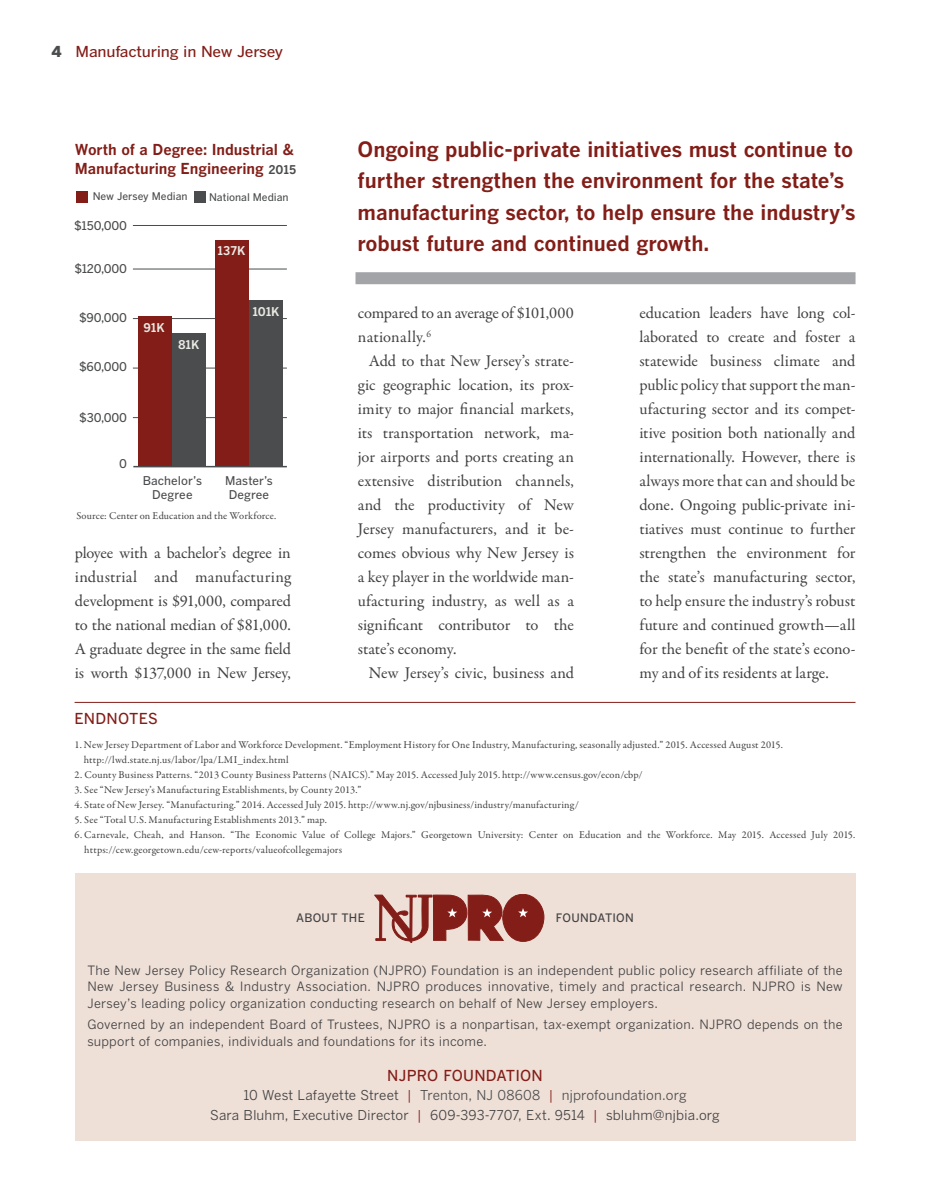
<style>
.page{position:relative;width:929px;height:1200px;background:#fff}
.page>*{position:absolute;margin:0;border:0;box-sizing:border-box;transform-origin:0 0}
.t1{font:700 21px/31.5px "Benton Gothic";letter-spacing:-.005em;color:#831d17}
.t2{font:16.5px/24px "Garamond Premr Pro";letter-spacing:-.005em;color:#414142;text-align:justify}
.t3{font:700 15px/19.5px "Benton Gothic";letter-spacing:-.005em;color:#831d17}
.t4{font:500 15px "Benton Gothic";letter-spacing:-.015em;color:#831d17;scale:1.05 1}
.t5{font:500 15px "Benton Gothic";letter-spacing:.01em;color:#831d17}
.t6{font:500 15px "Benton Gothic";letter-spacing:.015em;color:#831d17}
.t7{font:13.5px/19.5px "Benton Gothic";letter-spacing:.005em;color:#414142;text-align:center}
.t8{font:12.75px/16.5px "Benton Gothic";letter-spacing:.015em;color:#414142;text-align:justify}
.t9{font:500 12px/13.5px "Benton Gothic";letter-spacing:-.005em;color:#4b4c4d;text-align:center}
.t10{font:700 12px "Benton Gothic";letter-spacing:-.01em;color:#e9e9e3}
.t11{font:500 11.55px "Benton Gothic";letter-spacing:.025em;color:#414142}
.t12{font:10.5px/15px "Garamond Premr Pro";letter-spacing:.015em;color:#414142}
.t13{font:500 10.5px "Benton Gothic";color:#4b4c4d}
.s1{font-weight:900;color:#4b4c4d}
.s2{font-size:12px;color:#4b4c4d}
.s3{color:#831d17}
.s4{color:#4b4c4d}
</style>
<div class="page">
<div style="left:75px;top:873px;width:780px;height:267px;background:#eedfd7"></div>
<div style="left:502px;top:894px;width:42px;height:47px;background:#831d17;border-radius:50%"></div>
<div style="left:502px;top:894px;width:42px;height:48px;border:1px solid #831d17;border-radius:50%"></div>
<svg style="left:374px;top:894px;width:131px;height:48px"></svg>
<svg style="left:518px;top:908px;width:10px;height:9px"></svg>
<hr style="left:75px;top:702px;width:780px;height:1px;background:#831d17">
<div style="left:355px;top:272px;width:500px;height:12px;background:#a3a4a8"></div>
<hr style="left:133px;top:225px;width:154px;height:1px;background:#4b4c4d">
<hr style="left:133px;top:368px;width:154px;height:1px;background:#4b4c4d">
<hr style="left:133px;top:269px;width:154px;height:1px;background:#4b4c4d">
<hr style="left:133px;top:417px;width:154px;height:1px;background:#4b4c4d">
<hr style="left:133px;top:318px;width:154px;height:1px;background:#4b4c4d">
<div style="left:76px;top:191px;width:12px;height:12px;background:#831d17"></div>
<div style="left:194px;top:191px;width:12px;height:12px;background:#4b4c4d"></div>
<div style="left:249px;top:300px;width:34px;height:167px;background:#4b4c4d"></div>
<div style="left:215px;top:241px;width:34px;height:226px;background:#831d17"></div>
<div style="left:172px;top:333px;width:34px;height:134px;background:#4b4c4d"></div>
<div style="left:138px;top:317px;width:34px;height:150px;background:#831d17"></div>
<hr style="left:133px;top:466px;width:154px;height:1px;background:#4b4c4d">
<p class="t4" style="left:51px;top:42px;width:222px"><span class="s1">4</span> Manufacturing in New Jersey</p>
<p class="t3" style="left:75px;top:139px;width:223px">Worth of a Degree: Industrial &amp;<br>Manufacturing Engineering <span class="s2">2015</span></p>
<p class="t13" style="left:93px;top:190px;width:96px">New Jersey Median</p>
<p class="t13" style="left:209px;top:191px;width:81px">National Median</p>
<p class="t9" style="left:74px;top:219px;width:54px">$150,000</p>
<p class="t9" style="left:74px;top:261px;width:54px">$120,000</p>
<p class="t9" style="left:79px;top:310px;width:49px">$90,000</p>
<p class="t9" style="left:79px;top:359px;width:50px">$60,000</p>
<p class="t9" style="left:79px;top:410px;width:49px">$30,000</p>
<p class="t9" style="left:119px;top:457px;width:9px">0</p>
<p class="t10" style="left:217px;top:243px;width:29px">137K</p>
<p class="t10" style="left:144px;top:321px;width:23px">91K</p>
<p class="t10" style="left:178px;top:337px;width:23px">81K</p>
<p class="t10" style="left:252px;top:304px;width:29px">101K</p>
<p class="t9" style="left:143px;top:474px;width:61px">Bachelor’s<br>Degree</p>
<p class="t9" style="left:225px;top:474px;width:49px">Master’s<br>Degree</p>
<p class="t12" style="left:76px;top:509px;width:201px">Source: Center on Education and the Workforce.</p>
<p class="t2" style="left:75px;top:541px;width:218px">ployee with a bachelor’s degree in industrial and manufacturing development is $91,000, compared to the national median of $81,000.<br>A graduate degree in the same field is worth $137,000 in New Jersey,</p>
<p class="t6" style="left:75px;top:709px;width:85px">ENDNOTES</p>
<p class="t1" style="left:357px;top:133px;width:499px">Ongoing public-private initiatives must continue to further strengthen the environment for the state’s manufacturing sector, to help ensure the industry’s robust future and continued growth.</p>
<p class="t2" style="left:358px;top:301px;width:218px">compared to an average of $101,000 nationally.<sup>6</sup></p>
<p class="t2" style="left:358px;top:349px;width:218px;text-indent:11px">Add to that New Jersey’s strate&shy;gic geographic location, its prox&shy;imity to major financial markets, its transportation network, ma&shy;jor airports and ports creating an extensive distribution channels, and the productivity of New Jersey manufacturers, and it be&shy;comes obvious why New Jersey is a key player in the worldwide man&shy;ufacturing industry, as well as a significant contributor to the state’s economy.</p>
<p class="t2" style="left:369px;top:661px;width:207px">New Jersey’s civic, business and</p>
<p class="t2" style="left:639px;top:301px;width:218px">education leaders have long col&shy;laborated to create and foster a statewide business climate and public policy that support the man&shy;ufacturing sector and its compet&shy;itive position both nationally and internationally. However, there is always more that can and should be done. Ongoing public-private ini&shy;tiatives must continue to further strengthen the environment for the state’s manufacturing sector, to help ensure the industry’s robust future and continued growth—all for the benefit of the state’s econo&shy;my and of its residents at large.</p>
<p class="t12" style="left:84px;top:738px;width:700px;text-indent:-9px">1. New Jersey Department of Labor and Workforce Development. “Employment History for One Industry, Manufacturing, seasonally adjusted.” 2015. Accessed August 2015. http://lwd.state.nj.us/labor/lpa/LMI_index.html</p>
<p class="t12" style="left:75px;top:768px;width:569px">2. County Business Patterns. “2013 County Business Patterns (NAICS).” May 2015. Accessed July 2015. http://www.census.gov/econ/cbp/</p>
<p class="t12" style="left:75px;top:783px;width:288px">3. See “New Jersey’s Manufacturing Establishments, by County 2013.”</p>
<p class="t12" style="left:75px;top:798px;width:506px">4. State of New Jersey. “Manufacturing.” 2014. Accessed July 2015. http://www.nj.gov/njbusiness/industry/manufacturing/</p>
<p class="t12" style="left:75px;top:813px;width:254px">5. See “Total U.S. Manufacturing Establishments 2013.” map.</p>
<p class="t12" style="left:84px;top:828px;width:772px;text-indent:-10px">6. Carnevale, Cheah, and Hanson. “The Economic Value of College Majors.” Georgetown University: Center on Education and the Workforce. May 2015. Accessed July 2015. https://cew.georgetown.edu/cew-reports/valueofcollegemajors</p>
<p class="t11" style="left:296px;top:910px;width:70px">ABOUT THE</p>
<p class="t11" style="left:556px;top:910px;width:79px">FOUNDATION</p>
<p class="t8" style="left:87px;top:961px;width:756px">The New Jersey Policy Research Organization (NJPRO) Foundation is an independent public policy research affiliate of the New Jersey Business &amp; Industry Association. NJPRO produces innovative, timely and practical research. NJPRO is New Jersey’s leading policy organization conducting research on behalf of New Jersey employers.</p>
<p class="t8" style="left:87px;top:1016px;width:756px">Governed by an independent Board of Trustees, NJPRO is a nonpartisan, tax-exempt organization. NJPRO depends on the support of companies, individuals and foundations for its income.</p>
<p class="t5" style="left:387px;top:1066px;width:157px">NJPRO FOUNDATION</p>
<p class="t7" style="left:210px;top:1085px;width:511px">10 West Lafayette Street <span class="s3">|</span> <span class="s4">Trenton, NJ 08608</span> <span class="s3">|</span> <span class="s4">njprofoundation.org<br></span>Sara Bluhm, Executive Director <span class="s3">|</span> 609-393-7707, Ext. 9514 <span class="s3">|</span> sbluhm@njbia.org</p>
</div>
